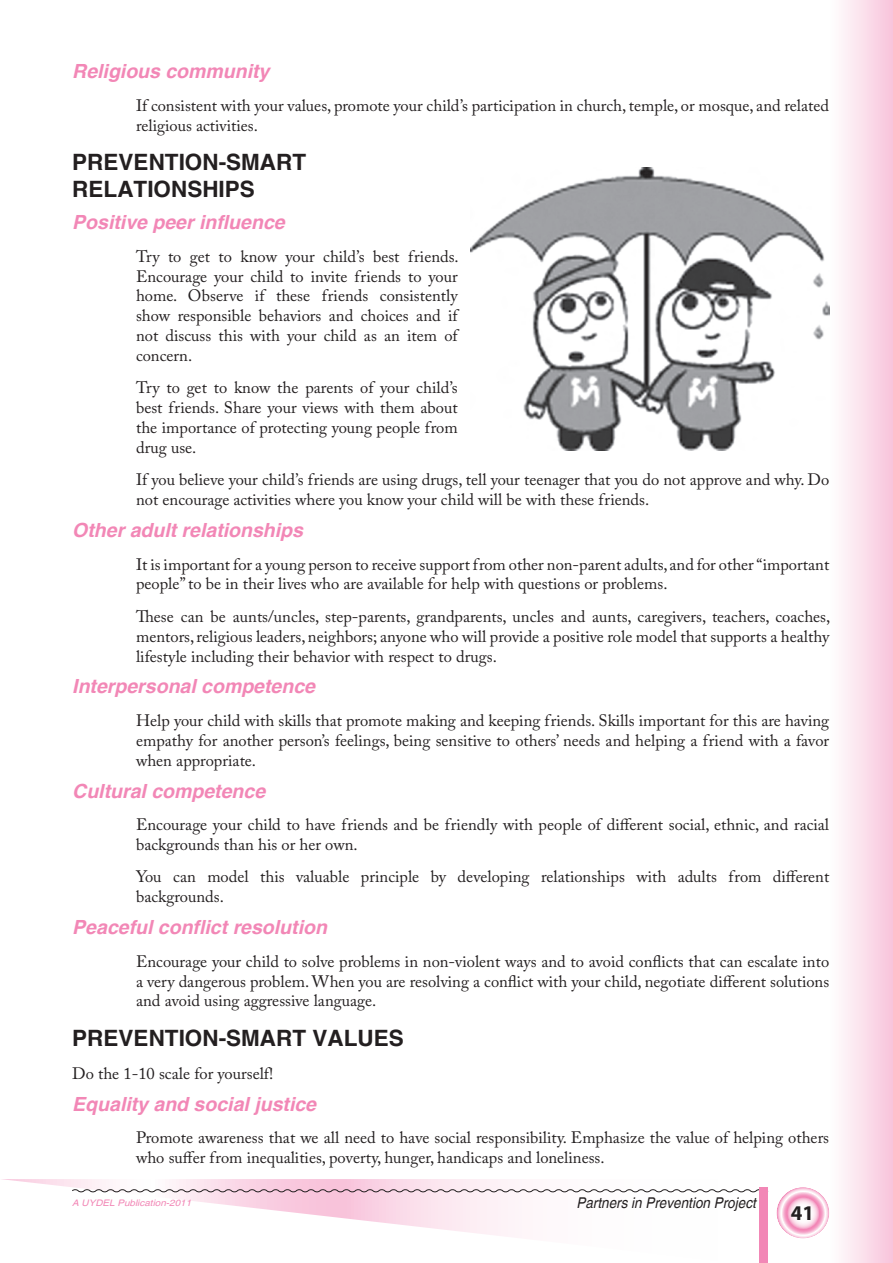
<style>
.page{position:relative;width:893px;height:1263px;background:#fff}
.page>*{position:absolute;margin:0;border:0;box-sizing:border-box;transform-origin:0 0}
.t1{font:700 22.5px/27px "Switzerland";color:#231f20}
.t2{font:700 21px "Myriad Pro";color:#231f20}
.t3{font:italic 700 19.5px "Switzerland";color:#f287b6}
.t4{font:16.5px/19.8px "Adobe Caslon Pro";color:#231f20}
.t5{font:italic 14.85px "Switzerland";color:#231f20;scale:.91 1}
.t6{font:italic 9px "Switzerland";color:#f287b6;scale:1.1 1}
</style>
<div class="page">
<svg style="left:2px;top:1179px;width:827px;height:60px"></svg>
<div style="left:829px;top:0;width:64px;height:1263px;background:linear-gradient(to right,#fff,#f8c5dc)"></div>
<svg style="left:71px;top:1188px;width:698px;height:5px"></svg>
<svg style="left:776px;top:1187px;width:53px;height:51px"></svg>
<div style="left:759px;top:1187px;width:9px;height:76px;background:#f287b6"></div>
<img style="left:470px;top:167px;width:359px;height:284px">
<p class="t3" style="left:72px;top:60px;width:199px">Religious community</p>
<p class="t4" style="left:136px;top:95px;width:694px">If consistent with your values, promote your child’s participation in church, temple, or mosque, and related religious activities.</p>
<h1 class="t1" style="left:72px;top:149px;width:235px">PREVENTION-SMART<br>RELATIONSHIPS</h1>
<p class="t3" style="left:72px;top:211px;width:214px">Positive peer influence</p>
<p class="t4" style="left:136px;top:246px;width:324px;text-align:justify">Try to get to know your child’s best friends.<br>Encourage your child to invite friends to your home. Observe if these friends consistently show responsible behaviors and choices and if not discuss this with your child as an item of concern.</p>
<p class="t4" style="left:136px;top:378px;width:323px;text-align:justify">Try to get to know the parents of your child’s best friends. Share your views with them about the importance of protecting young people from drug use.</p>
<p class="t4" style="left:136px;top:470px;width:695px">If you believe your child’s friends are using drugs, tell your teenager that you do not approve and why. Do not encourage activities where you know your child will be with these friends.</p>
<p class="t3" style="left:72px;top:519px;width:232px">Other adult relationships</p>
<p class="t4" style="left:136px;top:554px;width:695px">It is important for a young person to receive support from other non-parent adults, and for other “important people” to be in their lives who are available for help with questions or problems.</p>
<p class="t4" style="left:136px;top:606px;width:696px;text-align:justify">These can be aunts/uncles, step-parents, grandparents, uncles and aunts, caregivers, teachers, coaches, mentors, religious leaders, neighbors; anyone who will provide a positive role model that supports a healthy lifestyle including their behavior with respect to drugs.</p>
<p class="t3" style="left:72px;top:675px;width:244px">Interpersonal competence</p>
<p class="t4" style="left:136px;top:710px;width:695px;text-align:justify">Help your child with skills that promote making and keeping friends. Skills important for this are having empathy for another person’s feelings, being sensitive to others’ needs and helping a friend with a favor when appropriate.</p>
<p class="t3" style="left:72px;top:779px;width:194px">Cultural competence</p>
<p class="t4" style="left:136px;top:814px;width:695px">Encourage your child to have friends and be friendly with people of different social, ethnic, and racial backgrounds than his or her own.</p>
<p class="t4" style="left:136px;top:867px;width:695px">You can model this valuable principle by developing relationships with adults from different backgrounds.</p>
<p class="t3" style="left:72px;top:916px;width:256px">Peaceful conflict resolution</p>
<p class="t4" style="left:136px;top:951px;width:695px;text-align:justify">Encourage your child to solve problems in non-violent ways and to avoid conflicts that can escalate into a very dangerous problem. When you are resolving a conflict with your child, negotiate different solutions and avoid using aggressive language.</p>
<h1 class="t1" style="left:72px;top:1024px;width:333px">PREVENTION-SMART VALUES</h1>
<p class="t4" style="left:72px;top:1063px;width:202px">Do the 1-10 scale for yourself!</p>
<p class="t3" style="left:72px;top:1092px;width:245px">Equality and social justice</p>
<p class="t4" style="left:136px;top:1127px;width:695px">Promote awareness that we all need to have social responsibility. Emphasize the value of helping others who suffer from inequalities, poverty, hunger, handicaps and loneliness.</p>
<p class="t6" style="left:72px;top:1197px;width:110px">A UYDEL Publication-2011</p>
<p class="t5" style="left:576px;top:1194px;width:199px">Partners in Prevention Project</p>
<p class="t2" style="left:791px;top:1200px;width:11px">41</p>
</div>
